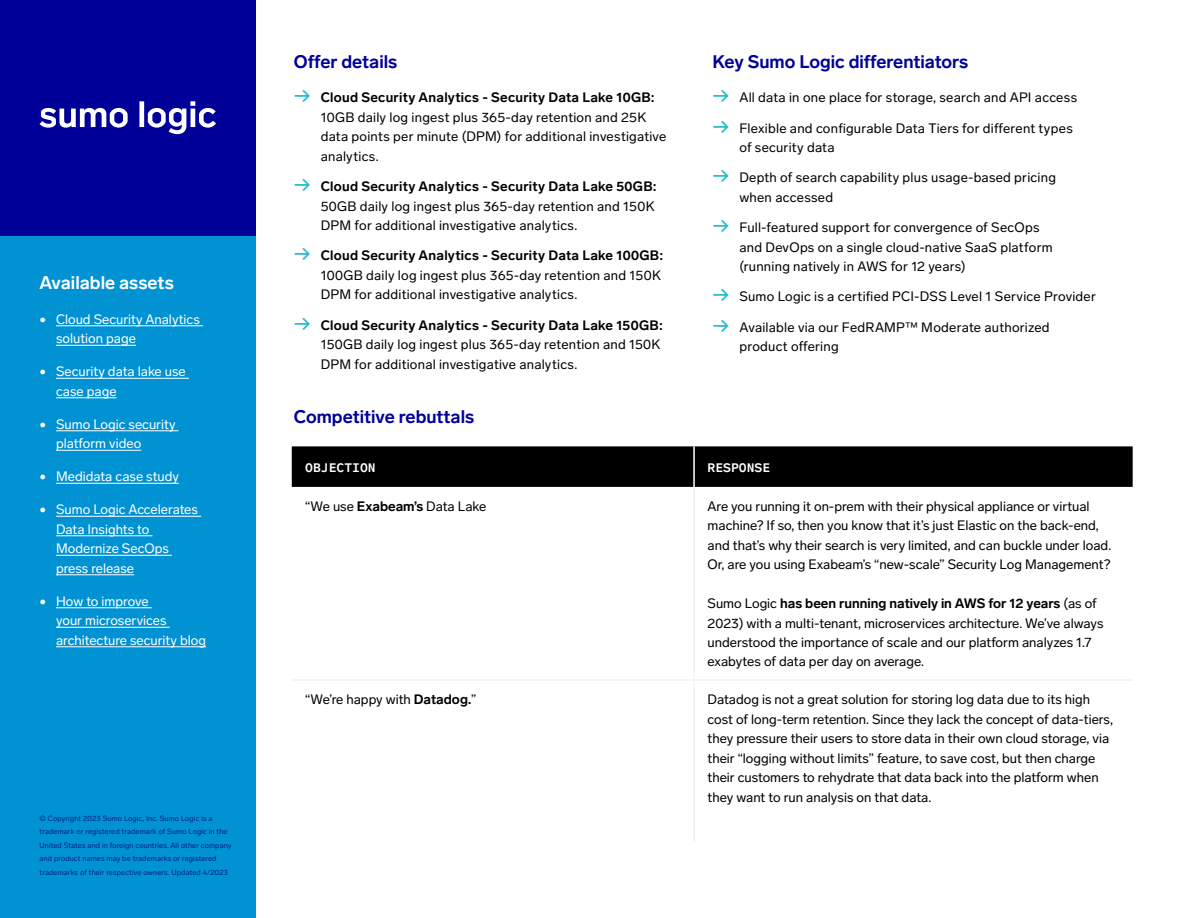
<style>
.page{position:relative;width:1188px;height:918px;background:#fff}
.page>*{position:absolute;margin:0;border:0;box-sizing:border-box;transform-origin:0 0}
.t1{font:700 18px "Lab Grotesque";color:#009}
.t2{font:700 18px "Lab Grotesque";color:#fff}
.t3{font:13.5px/19.5px "Lab Grotesque";letter-spacing:.005em;color:#000}
.t4{font:13.5px/19.5px "Lab Grotesque";color:#fff}
.t5{font:700 13.5px "Lab Grotesque Mono";color:#fff}
.t6{font:7.5px/13.5px "Lab Grotesque";letter-spacing:.015em;color:#031f8f}
.s1{font-weight:500;font-size:18px;color:#21b9cc}
.s2{font-weight:700}
</style>
<div class="page">
<div style="left:0;top:235px;width:256px;height:683px;background:#0092d2"></div>
<hr style="left:56px;top:325px;width:147px;height:1px;background:#fff">
<hr style="left:56px;top:345px;width:80px;height:1px;background:#fff">
<hr style="left:56px;top:378px;width:133px;height:1px;background:#fff">
<hr style="left:56px;top:397px;width:61px;height:1px;background:#fff">
<hr style="left:56px;top:430px;width:123px;height:1px;background:#fff">
<hr style="left:56px;top:450px;width:85px;height:1px;background:#fff">
<hr style="left:56px;top:483px;width:123px;height:1px;background:#fff">
<hr style="left:56px;top:516px;width:145px;height:1px;background:#fff">
<hr style="left:56px;top:535px;width:97px;height:1px;background:#fff">
<hr style="left:56px;top:555px;width:116px;height:1px;background:#fff">
<hr style="left:56px;top:574px;width:78px;height:1px;background:#fff">
<hr style="left:56px;top:607px;width:96px;height:1px;background:#fff">
<hr style="left:56px;top:627px;width:114px;height:1px;background:#fff">
<hr style="left:56px;top:646px;width:150px;height:1px;background:#fff">
<div style="left:0;top:0;width:256px;height:235px;background:#009"></div>
<svg style="left:40px;top:101px;width:176px;height:33px"></svg>
<div style="left:292px;top:446px;width:841px;height:41px;background:#000"></div>
<hr style="left:693px;top:446px;width:2px;height:41px;background:#fff">
<hr style="left:693px;top:487px;width:2px;height:192px;background:#f1f1f1">
<hr style="left:292px;top:679px;width:402px;height:2px;background:#f1f1f1">
<hr style="left:694px;top:679px;width:439px;height:2px;background:#f1f1f1">
<hr style="left:693px;top:681px;width:2px;height:161px;background:#f1f1f1">
<h1 class="t2" style="left:40px;top:272px;width:136px">Available assets</h1>
<p class="t4" style="left:56px;top:309px;width:145px;text-indent:-16px">• Cloud Security Analytics solution page</p>
<p class="t4" style="left:56px;top:362px;width:131px;text-indent:-16px">• Security data lake use case page</p>
<p class="t4" style="left:56px;top:414px;width:121px;text-indent:-16px">• Sumo Logic security platform video</p>
<p class="t4" style="left:40px;top:467px;width:141px">• Medidata case study</p>
<p class="t4" style="left:56px;top:500px;width:143px;text-indent:-16px">• Sumo Logic Accelerates<br>Data Insights to<br>Modernize SecOps press release</p>
<p class="t4" style="left:56px;top:591px;width:152px;text-indent:-16px">• How to improve<br>your microservices architecture security blog</p>
<p class="t6" style="left:40px;top:811px;width:193px">©️ Copyright 2023 Sumo Logic, Inc. Sumo Logic is a trademark or registered trademark of Sumo Logic in the United States and in foreign countries. All other company and product names may be trademarks or registered trademarks of their respective owners. Updated 4/2023</p>
<h1 class="t1" style="left:294px;top:51px;width:105px">Offer details</h1>
<p class="t3" style="left:321px;top:88px;width:347px;text-indent:-27px"><span class="s1">→</span> <span class="s2">Cloud Security Analytics - Security Data Lake 10GB:<br></span>10GB daily log ingest plus 365-day retention and 25K data points per minute (DPM) for additional investigative analytics.</p>
<p class="t3" style="left:321px;top:177px;width:337px;text-indent:-27px"><span class="s1">→</span> <span class="s2">Cloud Security Analytics - Security Data Lake 50GB:<br></span>50GB daily log ingest plus 365-day retention and 150K<br>DPM for additional investigative analytics.</p>
<p class="t3" style="left:321px;top:246px;width:344px;text-indent:-27px"><span class="s1">→</span> <span class="s2">Cloud Security Analytics - Security Data Lake 100GB:<br></span>100GB daily log ingest plus 365-day retention and 150K<br>DPM for additional investigative analytics.</p>
<p class="t3" style="left:321px;top:315px;width:344px;text-indent:-27px"><span class="s1">→</span> <span class="s2">Cloud Security Analytics - Security Data Lake 150GB:<br></span>150GB daily log ingest plus 365-day retention and 150K<br>DPM for additional investigative analytics.</p>
<h1 class="t1" style="left:294px;top:406px;width:182px">Competitive rebuttals</h1>
<h1 class="t1" style="left:712px;top:51px;width:257px">Key Sumo Logic differentiators</h1>
<p class="t3" style="left:712px;top:88px;width:366px"><span class="s1">→</span> All data in one place for storage, search and API access</p>
<p class="t3" style="left:739px;top:118px;width:335px;text-indent:-27px"><span class="s1">→</span> Flexible and configurable Data Tiers for different types of security data</p>
<p class="t3" style="left:739px;top:168px;width:318px;text-indent:-27px"><span class="s1">→</span> Depth of search capability plus usage-based pricing when accessed</p>
<p class="t3" style="left:739px;top:218px;width:315px;text-indent:-27px"><span class="s1">→</span> Full-featured support for convergence of SecOps and DevOps on a single cloud-native SaaS platform (running natively in AWS for 12 years)</p>
<p class="t3" style="left:712px;top:287px;width:385px"><span class="s1">→</span> Sumo Logic is a certified PCI-DSS Level 1 Service Provider</p>
<p class="t3" style="left:739px;top:317px;width:312px;text-indent:-27px"><span class="s1">→</span> Available via our FedRAMP™ Moderate authorized product offering</p>
<p class="t5" style="left:305px;top:458px;width:72px">OBJECTION</p>
<p class="t5" style="left:708px;top:458px;width:64px">RESPONSE</p>
<p class="t3" style="left:305px;top:496px;width:183px">“We use <span class="s2">Exabeam’s</span> Data Lake</p>
<p class="t3" style="left:708px;top:496px;width:405px">Are you running it on-prem with their physical appliance or virtual machine? If so, then you know that it’s just Elastic on the back-end, and that’s why their search is very limited, and can buckle under load.<br>Or, are you using Exabeam’s “new-scale” Security Log Management?</p>
<p class="t3" style="left:708px;top:594px;width:398px">Sumo Logic <span class="s2">has been running natively in AWS for 12 years</span> (as of 2023) with a multi-tenant, microservices architecture. We’ve always understood the importance of scale and our platform analyzes 1.7 exabytes of data per day on average.</p>
<p class="t3" style="left:305px;top:690px;width:173px">“We’re happy with <span class="s2">Datadog.</span>”</p>
<p class="t3" style="left:708px;top:690px;width:407px">Datadog is not a great solution for storing log data due to its high cost of long-term retention. Since they lack the concept of data-tiers, they pressure their users to store data in their own cloud storage, via their “logging without limits” feature, to save cost, but then charge their customers to rehydrate that data back into the platform when they want to run analysis on that data.</p>
</div>
